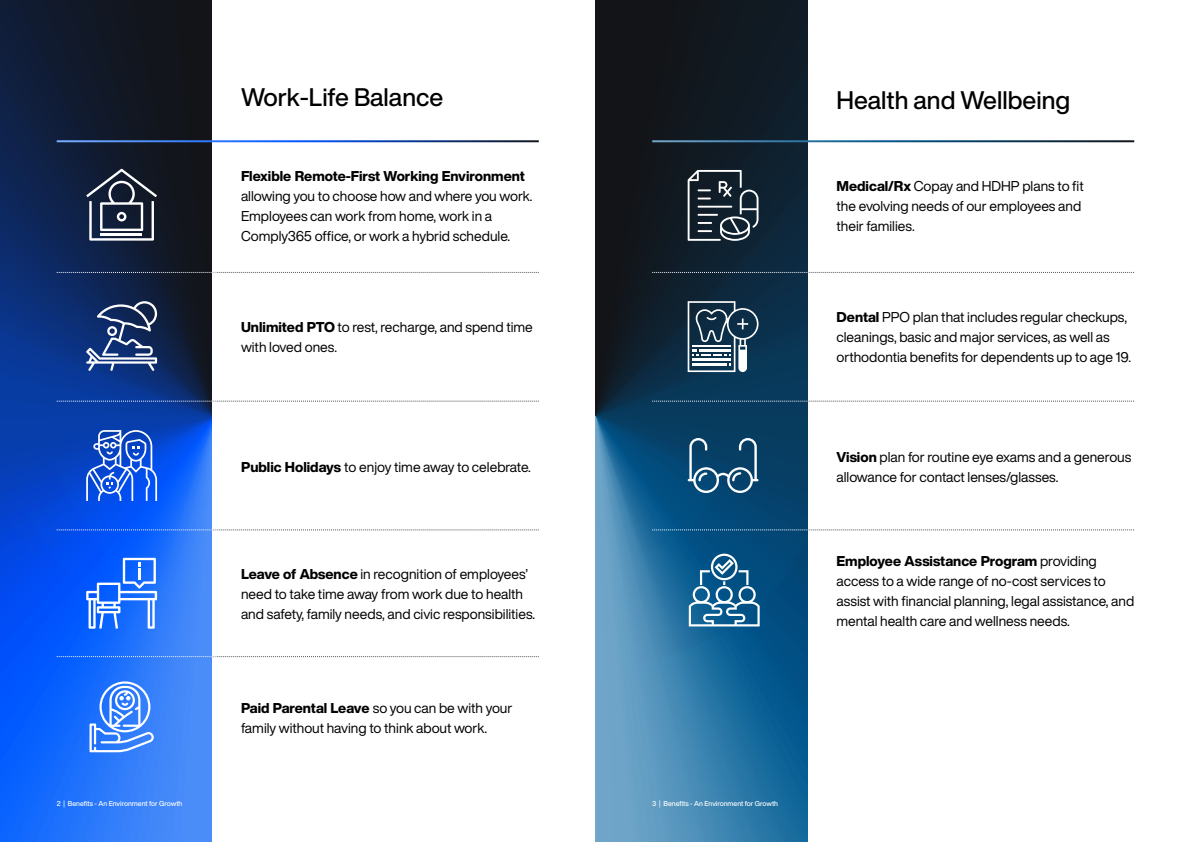
<style>
.page{position:relative;width:1191px;height:842px;background:#fff}
.page>*{position:absolute;margin:0;border:0;box-sizing:border-box;transform-origin:0 0}
.t1{font:500 25px "Helvetica Now Display";color:#000}
.t2{font:14px/20px "Helvetica Now Display";color:#000}
.t3{font:800 14px "Helvetica Now Display";color:#000}
.t4{font:500 7px "Helvetica Now Display";color:#fff}
.s1{font-weight:800}
</style>
<div class="page">
<svg style="left:0;top:0;width:213px;height:842px;background:#164294"></svg>
<hr style="left:57px;top:140px;width:482px;height:2px;background:#fff">
<svg style="left:595px;top:0;width:213px;height:842px;background:#1e4a67"></svg>
<hr style="left:652px;top:140px;width:482px;height:2px;background:#fff">
<svg style="left:86px;top:169px;width:71px;height:72px;background:#474f60"></svg>
<svg style="left:689px;top:554px;width:70px;height:72px"></svg>
<svg style="left:57px;top:272px;width:482px;height:1px"></svg>
<svg style="left:57px;top:401px;width:482px;height:1px"></svg>
<svg style="left:57px;top:530px;width:482px;height:1px"></svg>
<svg style="left:57px;top:656px;width:482px;height:1px"></svg>
<svg style="left:652px;top:272px;width:482px;height:1px"></svg>
<svg style="left:652px;top:401px;width:482px;height:1px"></svg>
<svg style="left:652px;top:530px;width:482px;height:1px"></svg>
<svg style="left:77px;top:295px;width:88px;height:77px;background:#344c7d"></svg>
<svg style="left:69px;top:417px;width:104px;height:85px;background:#2760d4"></svg>
<svg style="left:70px;top:545px;width:103px;height:85px;background:#3078fd"></svg>
<svg style="left:72px;top:669px;width:98px;height:85px;background:#488bfc"></svg>
<svg style="left:678px;top:163px;width:88px;height:79px;background:#33404a"></svg>
<svg style="left:670px;top:288px;width:104px;height:85px;background:#355063"></svg>
<svg style="left:671px;top:426px;width:103px;height:69px;background:#1f5478"></svg>
<h1 class="t1" style="left:241px;top:80px;width:204px">Work-Life Balance</h1>
<h1 class="t1" style="left:836px;top:82px;width:235px">Health and Wellbeing</h1>
<p class="t3" style="left:241px;top:166px;width:285px">Flexible Remote-First Working Environment</p>
<p class="t2" style="left:241px;top:186px;width:293px">allowing you to choose how and where you work.<br>Employees can work from home, work in a<br>Comply365 office, or work a hybrid schedule.</p>
<p class="t2" style="left:241px;top:317px;width:293px"><span class="s1">Unlimited PTO</span> to rest, recharge, and spend time with loved ones.</p>
<p class="t2" style="left:241px;top:457px;width:291px"><span class="s1">Public Holidays</span> to enjoy time away to celebrate.</p>
<p class="t2" style="left:241px;top:564px;width:296px"><span class="s1">Leave of Absence</span> in recognition of employees’ need to take time away from work due to health and safety, family needs, and civic responsibilities.</p>
<p class="t2" style="left:241px;top:698px;width:273px"><span class="s1">Paid Parental Leave</span> so you can be with your family without having to think about work.</p>
<p class="t4" style="left:57px;top:798px;width:127px">2 | Benefits - An Environment for Growth</p>
<p class="t4" style="left:652px;top:798px;width:127px">3 | Benefits - An Environment for Growth</p>
<p class="t2" style="left:836px;top:176px;width:249px"><span class="s1">Medical/Rx</span> Copay and HDHP plans to fit the evolving needs of our employees and their families.</p>
<p class="t2" style="left:836px;top:307px;width:296px"><span class="s1">Dental</span> PPO plan that includes regular checkups, cleanings, basic and major services, as well as orthodontia benefits for dependents up to age 19.</p>
<p class="t2" style="left:836px;top:447px;width:296px"><span class="s1">Vision</span> plan for routine eye exams and a generous allowance for contact lenses/glasses.</p>
<p class="t2" style="left:836px;top:551px;width:299px"><span class="s1">Employee Assistance Program</span> providing access to a wide range of no-cost services to assist with financial planning, legal assistance, and mental health care and wellness needs.</p>
</div>
